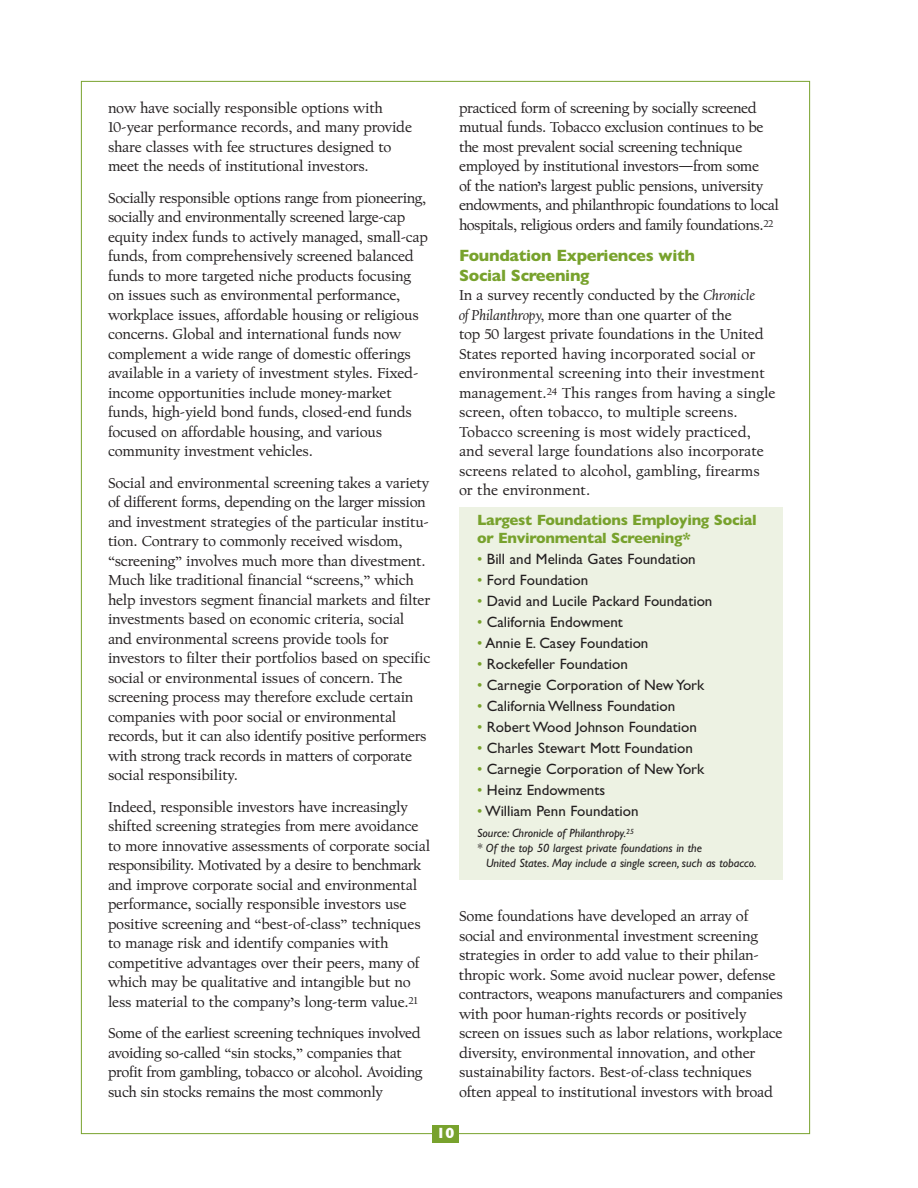
<style>
.page{position:relative;width:918px;height:1188px;background:#fff}
.page>*{position:absolute;margin:0;border:0;box-sizing:border-box;transform-origin:0 0}
.t1{font:700 16.5px/19.5px "Gill Sans";letter-spacing:-.02em;color:#78a22d}
.t2{font:15px/19.5px "Californian FB Text";letter-spacing:-.015em;color:#231f20}
.t3{font:15px "Gill Sans";color:#231f20}
.t4{font:700 15px/18px "Gill Sans";letter-spacing:-.02em;color:#78a22d}
.t5{font:700 15px "Gill Sans";color:#fff}
.t6{font:italic 12px "Gill Sans";color:#231f20}
.s1{font-style:italic}
.s2{color:#78a22d}
</style>
<div class="page">
<div style="left:459px;top:507px;width:324px;height:373px;background:#edf2e3"></div>
<div style="left:432px;top:1125px;width:27px;height:18px;background:#78a22d"></div>
<p class="t2" style="left:108px;top:98px;width:306px">now have socially responsible options with 10-year performance records, and many provide share classes with fee structures designed to meet the needs of institutional investors.</p>
<p class="t2" style="left:108px;top:188px;width:322px">Socially responsible options range from pioneering, socially and environmentally screened large-cap equity index funds to actively managed, small-cap funds, from comprehensively screened balanced funds to more targeted niche products focusing on issues such as environmental performance, workplace issues, affordable housing or religious concerns. Global and international funds now complement a wide range of domestic offerings available in a variety of investment styles. Fixed&shy;income opportunities include money-market funds, high-yield bond funds, closed-end funds focused on affordable housing, and various community investment vehicles.</p>
<p class="t2" style="left:108px;top:473px;width:324px">Social and environmental screening takes a variety of different forms, depending on the larger mission and investment strategies of the particular institu&shy;tion. Contrary to commonly received wisdom, “screening” involves much more than divestment.<br>Much like traditional financial “screens,” which help investors segment financial markets and filter investments based on economic criteria, social and environmental screens provide tools for investors to filter their portfolios based on specific social or environmental issues of concern. The screening process may therefore exclude certain companies with poor social or environmental records, but it can also identify positive performers with strong track records in matters of corporate social responsibility.</p>
<p class="t2" style="left:108px;top:797px;width:324px">Indeed, responsible investors have increasingly shifted screening strategies from mere avoidance to more innovative assessments of corporate social responsibility. Motivated by a desire to benchmark and improve corporate social and environmental performance, socially responsible investors use positive screening and “best-of-class” techniques to manage risk and identify companies with competitive advantages over their peers, many of which may be qualitative and intangible but no less material to the company’s long-term value.<sup>21</sup></p>
<p class="t2" style="left:108px;top:1023px;width:316px">Some of the earliest screening techniques involved avoiding so-called “sin stocks,” companies that profit from gambling, tobacco or alcohol. Avoiding such sin stocks remains the most commonly</p>
<p class="t2" style="left:459px;top:98px;width:321px">practiced form of screening by socially screened mutual funds. Tobacco exclusion continues to be the most prevalent social screening technique employed by institutional investors—from some<br>of the nation’s largest public pensions, university endowments, and philanthropic foundations to local hospitals, religious orders and family foundations.<sup>22</sup></p>
<p class="t1" style="left:459px;top:246px;width:238px">Foundation Experiences with<br>Social Screening</p>
<p class="t2" style="left:459px;top:285px;width:318px">In a survey recently conducted by the <span class="s1">Chronicle<br>of Philanthropy,</span> more than one quarter of the<br>top 50 largest private foundations in the United States reported having incorporated social or environmental screening into their investment management.<sup>24</sup> This ranges from having a single screen, often tobacco, to multiple screens.<br>Tobacco screening is most widely practiced, and several large foundations also incorporate screens related to alcohol, gambling, firearms or the environment.</p>
<p class="t4" style="left:477px;top:511px;width:281px">Largest Foundations Employing Social or Environmental Screening*</p>
<p class="t3" style="left:477px;top:550px;width:220px"><span class="s2">•</span> Bill and Melinda Gates Foundation</p>
<p class="t3" style="left:477px;top:571px;width:113px"><span class="s2">•</span> Ford Foundation</p>
<p class="t3" style="left:477px;top:592px;width:237px"><span class="s2">•</span> David and Lucile Packard Foundation</p>
<p class="t3" style="left:477px;top:613px;width:147px"><span class="s2">•</span> California Endowment</p>
<p class="t3" style="left:477px;top:634px;width:173px"><span class="s2">•</span> Annie E. Casey Foundation</p>
<p class="t3" style="left:477px;top:655px;width:153px"><span class="s2">•</span> Rockefeller Foundation</p>
<p class="t3" style="left:477px;top:676px;width:229px"><span class="s2">•</span> Carnegie Corporation of New York</p>
<p class="t3" style="left:477px;top:697px;width:200px"><span class="s2">•</span> California Wellness Foundation</p>
<p class="t3" style="left:477px;top:718px;width:221px"><span class="s2">•</span> Robert Wood Johnson Foundation</p>
<p class="t3" style="left:477px;top:739px;width:217px"><span class="s2">•</span> Charles Stewart Mott Foundation</p>
<p class="t3" style="left:477px;top:760px;width:229px"><span class="s2">•</span> Carnegie Corporation of New York</p>
<p class="t3" style="left:477px;top:781px;width:130px"><span class="s2">•</span> Heinz Endowments</p>
<p class="t3" style="left:477px;top:802px;width:163px"><span class="s2">•</span> William Penn Foundation</p>
<p class="t6" style="left:477px;top:826px;width:159px">Source: Chronicle of Philanthropy.<sup>25</sup></p>
<p class="t6" style="left:477px;top:841px;width:227px">* Of the top 50 largest private foundations in the</p>
<p class="t6" style="left:486px;top:856px;width:272px">United States. May include a single screen, such as tobacco.</p>
<p class="t2" style="left:459px;top:906px;width:325px">Some foundations have developed an array of social and environmental investment screening strategies in order to add value to their philan&shy;thropic work. Some avoid nuclear power, defense contractors, weapons manufacturers and companies with poor human-rights records or positively screen on issues such as labor relations, workplace diversity, environmental innovation, and other sustainability factors. Best-of-class techniques often appeal to institutional investors with broad</p>
<p class="t5" style="left:437px;top:1125px;width:19px">10</p>
</div>
